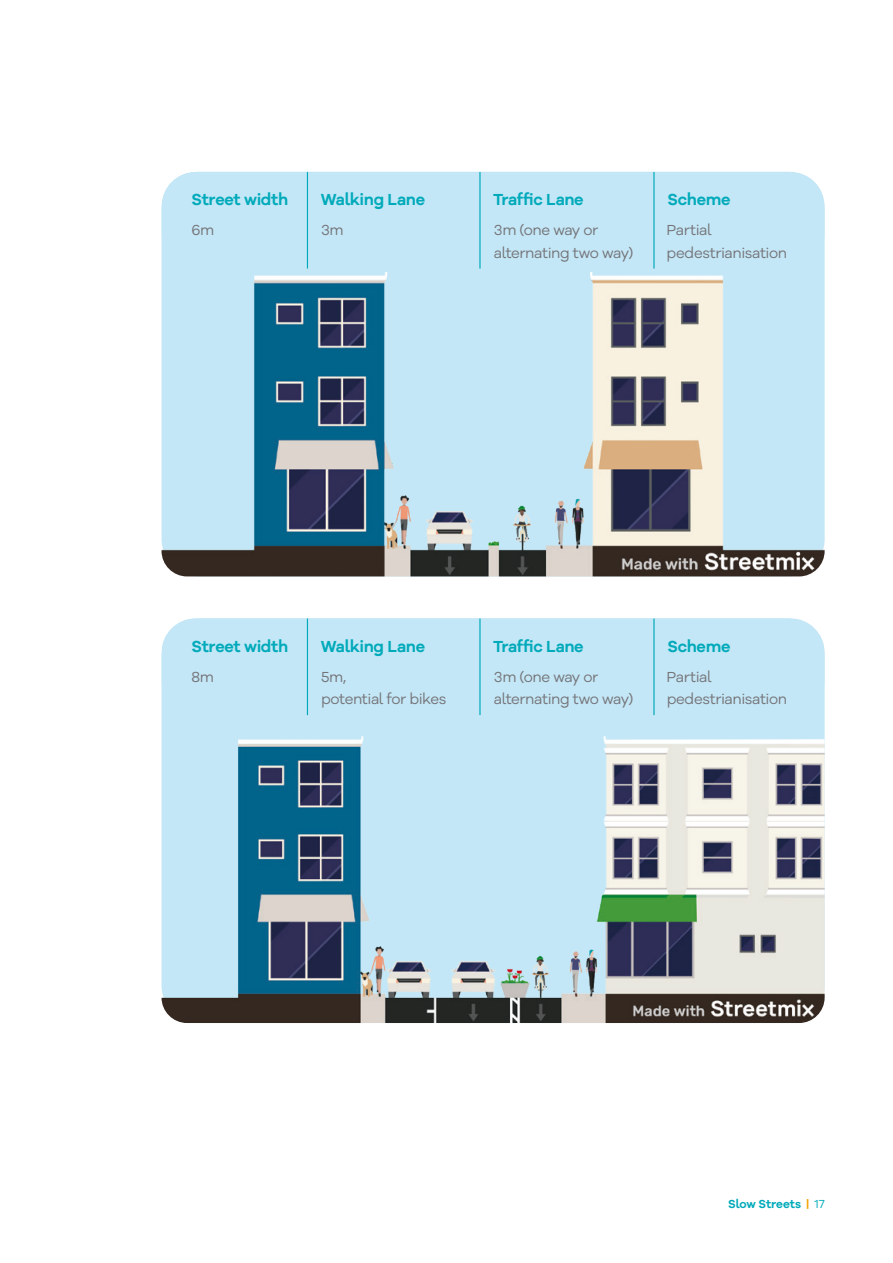
<style>
.page{position:relative;width:893px;height:1263px;background:#fff}
.page>*{position:absolute;margin:0;border:0;box-sizing:border-box;transform-origin:0 0}
.t1{font:600 16.5px "Galano Grotesque Alt";letter-spacing:-.02em;color:#00aaba}
.t2{font:15px "Galano Grotesque Alt";letter-spacing:-.025em;color:#757479}
.t3{font:600 12px "Galano Grotesque Alt";letter-spacing:-.005em;color:#00aaba}
.s1{color:#f5a300}
.s2{font-weight:400}
</style>
<div class="page">
<img style="left:162px;top:723px;width:663px;height:300px">
<div style="left:162px;top:618px;width:663px;height:97px;background:#c3e7f6"></div>
<hr style="left:307px;top:618px;width:1px;height:97px;background:#00aaba">
<hr style="left:479px;top:618px;width:2px;height:97px;background:#00aaba">
<hr style="left:653px;top:618px;width:2px;height:97px;background:#00aaba">
<img style="left:162px;top:269px;width:663px;height:307px">
<div style="left:162px;top:172px;width:663px;height:97px;background:#c3e7f6"></div>
<hr style="left:307px;top:172px;width:1px;height:97px;background:#00aaba">
<hr style="left:479px;top:172px;width:2px;height:97px;background:#00aaba">
<hr style="left:653px;top:172px;width:2px;height:97px;background:#00aaba">
<p class="t1" style="left:191px;top:189px;width:98px">Street width</p>
<p class="t1" style="left:321px;top:189px;width:106px">Walking Lane</p>
<p class="t1" style="left:493px;top:189px;width:92px">Traffic Lane</p>
<p class="t1" style="left:667px;top:189px;width:65px">Scheme</p>
<p class="t2" style="left:191px;top:220px;width:25px">6m</p>
<p class="t2" style="left:321px;top:220px;width:24px">3m</p>
<p class="t2" style="left:494px;top:220px;width:106px">3m (one way or</p>
<p class="t2" style="left:667px;top:220px;width:47px">Partial</p>
<p class="t2" style="left:494px;top:243px;width:141px">alternating two way)</p>
<p class="t2" style="left:667px;top:243px;width:122px">pedestrianisation</p>
<p class="t1" style="left:191px;top:635px;width:98px">Street width</p>
<p class="t1" style="left:321px;top:635px;width:106px">Walking Lane</p>
<p class="t1" style="left:493px;top:635px;width:92px">Traffic Lane</p>
<p class="t1" style="left:667px;top:635px;width:65px">Scheme</p>
<p class="t2" style="left:191px;top:667px;width:24px">8m</p>
<p class="t2" style="left:321px;top:667px;width:27px">5m,</p>
<p class="t2" style="left:494px;top:667px;width:106px">3m (one way or</p>
<p class="t2" style="left:667px;top:667px;width:47px">Partial</p>
<p class="t2" style="left:321px;top:689px;width:127px">potential for bikes</p>
<p class="t2" style="left:494px;top:689px;width:141px">alternating two way)</p>
<p class="t2" style="left:667px;top:689px;width:122px">pedestrianisation</p>
<p class="t3" style="left:728px;top:1196px;width:98px">Slow Streets <span class="s1">|</span> <span class="s2">17</span></p>
</div>
